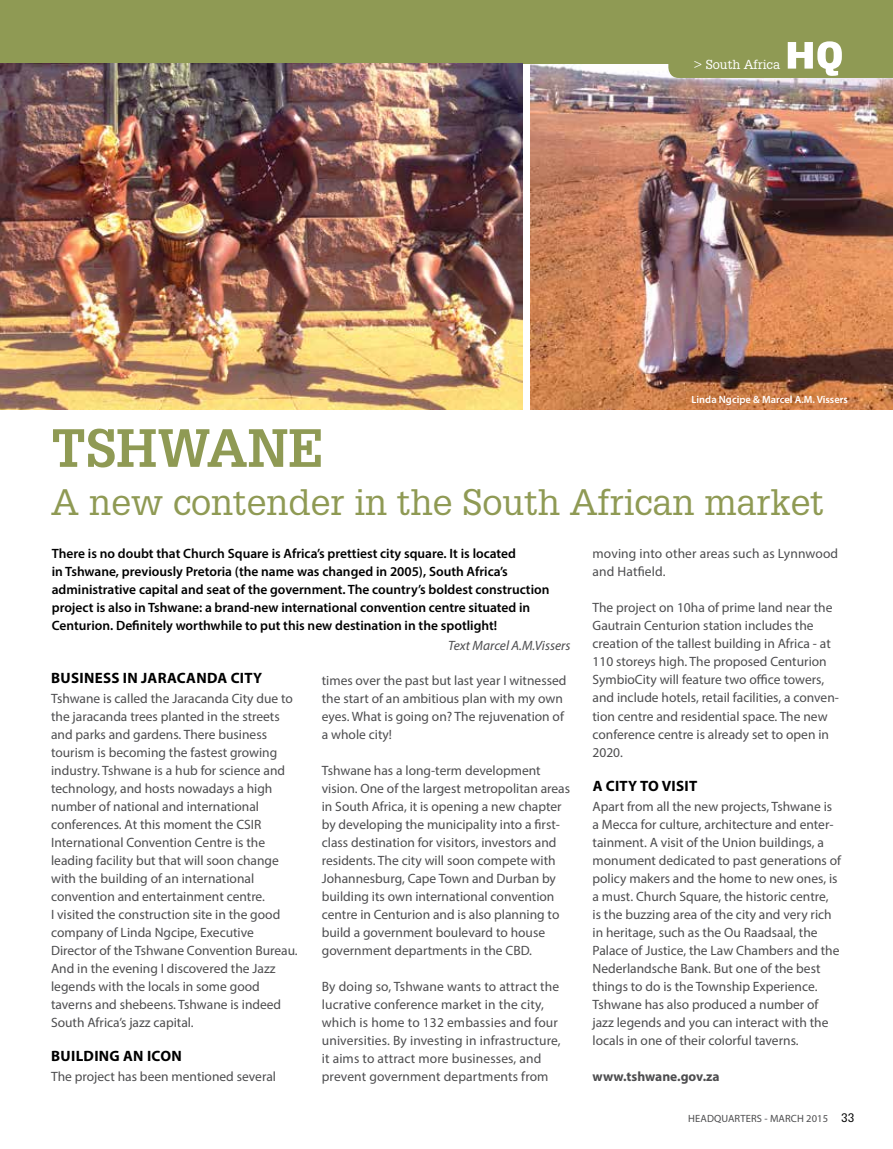
<style>
.page{position:relative;width:893px;height:1149px;background:#fff}
.page>*{position:absolute;margin:0;border:0;box-sizing:border-box;transform-origin:0 0}
.t1{font:700 52.5px "Glypha LT";color:#8f9a54}
.t2{font:36px "Glypha LT";color:#8f9a54}
.t3{font:700 15px "Myriad Pro";letter-spacing:.02em;color:#000}
.t4{font:13.5px/18px "Myriad Pro";color:#4d4d4f}
.t5{font:600 13.5px/18px "Myriad Pro";color:#000}
.t6{font:italic 13.5px "Myriad Pro";color:#4d4d4f}
.t7{font:700 13.5px "Myriad Pro";color:#4d4d4f}
.t8{font:12.75px "Glypha LT";color:#fff}
.t9{font:600 10.5px "Myriad Pro";color:#fff}
.t10{font:10.5px "Myriad Pro";letter-spacing:.01em;color:#4d4d4f}
.s1{font-family:"Glypha LT";font-size:12px;color:#000}
</style>
<div class="page">
<img style="left:531px;top:64px;width:362px;height:345px">
<div style="left:0;top:0;width:893px;height:64px;background:#8f9a54"></div>
<svg style="left:668px;top:41px;width:225px;height:37px"></svg>
<img style="left:0;top:64px;width:522px;height:345px">
<p class="t8" style="left:694px;top:56px;width:88px">&gt; South Africa</p>
<p class="t9" style="left:691px;top:392px;width:158px">Linda Ngcipe &amp; Marcel A.M. Vissers</p>
<h1 class="t1" style="left:51px;top:415px;width:274px">TSHWANE</h1>
<h2 class="t2" style="left:51px;top:480px;width:774px">A new contender in the South African market</h2>
<p class="t5" style="left:52px;top:544px;width:499px">There is no doubt that Church Square is Africa’s prettiest city square. It is located<br>in Tshwane, previously Pretoria (the name was changed in 2005), South Africa’s administrative capital and seat of the government. The country’s boldest construction project is also in Tshwane: a brand-new international convention centre situated in Centurion. Definitely worthwhile to put this new destination in the spotlight!</p>
<p class="t6" style="left:448px;top:637px;width:124px">Text Marcel A.M.Vissers</p>
<p class="t3" style="left:51px;top:668px;width:127px">BUSINESS IN JARACA</p>
<p class="t3" style="left:196px;top:668px;width:67px">NDA CITY</p>
<p class="t4" style="left:51px;top:688px;width:248px">Tshwane is called the Jaracanda City due to the jaracanda trees planted in the streets and parks and gardens. There business tourism is becoming the fastest growing industry. Tshwane is a hub for science and technology, and hosts nowadays a high number of national and international conferences. At this moment the CSIR International Convention Centre is the leading facility but that will soon change with the building of an international convention and entertainment centre.<br>I visited the construction site in the good company of Linda Ngcipe, Executive Director of the Tshwane Convention Bureau.<br>And in the evening I discovered the Jazz legends with the locals in some good taverns and shebeens. Tshwane is indeed South Africa’s jazz capital.</p>
<p class="t3" style="left:51px;top:1046px;width:132px">BUILDING AN ICON</p>
<p class="t4" style="left:51px;top:1066px;width:226px">The project has been mentioned several</p>
<p class="t4" style="left:322px;top:670px;width:246px">times over the past but last year I witnessed the start of an ambitious plan with my own eyes. What is going on? The rejuvenation of a whole city!</p>
<p class="t4" style="left:322px;top:760px;width:250px">Tshwane has a long-term development vision. One of the largest metropolitan areas in South Africa, it is opening a new chapter by developing the municipality into a first&shy;class destination for visitors, investors and residents. The city will soon compete with Johannesburg, Cape Town and Durban by building its own international convention centre in Centurion and is also planning to build a government boulevard to house government departments in the CBD.</p>
<p class="t4" style="left:322px;top:976px;width:240px">By doing so, Tshwane wants to attract the lucrative conference market in the city, which is home to 132 embassies and four universities. By investing in infrastructure, it aims to attract more businesses, and prevent government departments from</p>
<p class="t4" style="left:592px;top:544px;width:247px">moving into other areas such as Lynnwood and Hatfield.</p>
<p class="t4" style="left:592px;top:598px;width:248px">The project on 10ha of prime land near the Gautrain Centurion station includes the creation of the tallest building in Africa - at 110 storeys high. The proposed Centurion SymbioCity will feature two office towers, and include hotels, retail facilities, a conven&shy;tion centre and residential space. The new conference centre is already set to open in 2020.</p>
<p class="t3" style="left:593px;top:776px;width:106px">A CITY TO VISIT</p>
<p class="t4" style="left:592px;top:796px;width:250px">Apart from all the new projects, Tshwane is a Mecca for culture, architecture and enter&shy;tainment. A visit of the Union buildings, a monument dedicated to past generations of policy makers and the home to new ones, is a must. Church Square, the historic centre,<br>is the buzzing area of the city and very rich in heritage, such as the Ou Raadsaal, the Palace of Justice, the Law Chambers and the Nederlandsche Bank. But one of the best things to do is the Township Experience.<br>Tshwane has also produced a number of jazz legends and you can interact with the locals in one of their colorful taverns.</p>
<p class="t7" style="left:592px;top:1067px;width:129px">WWW.TSHWANE.GOV.ZA</p>
<p class="t10" style="left:688px;top:1111px;width:168px">HEADQUARTERS - MARCH 2015 <span class="s1">33</span></p>
</div>
